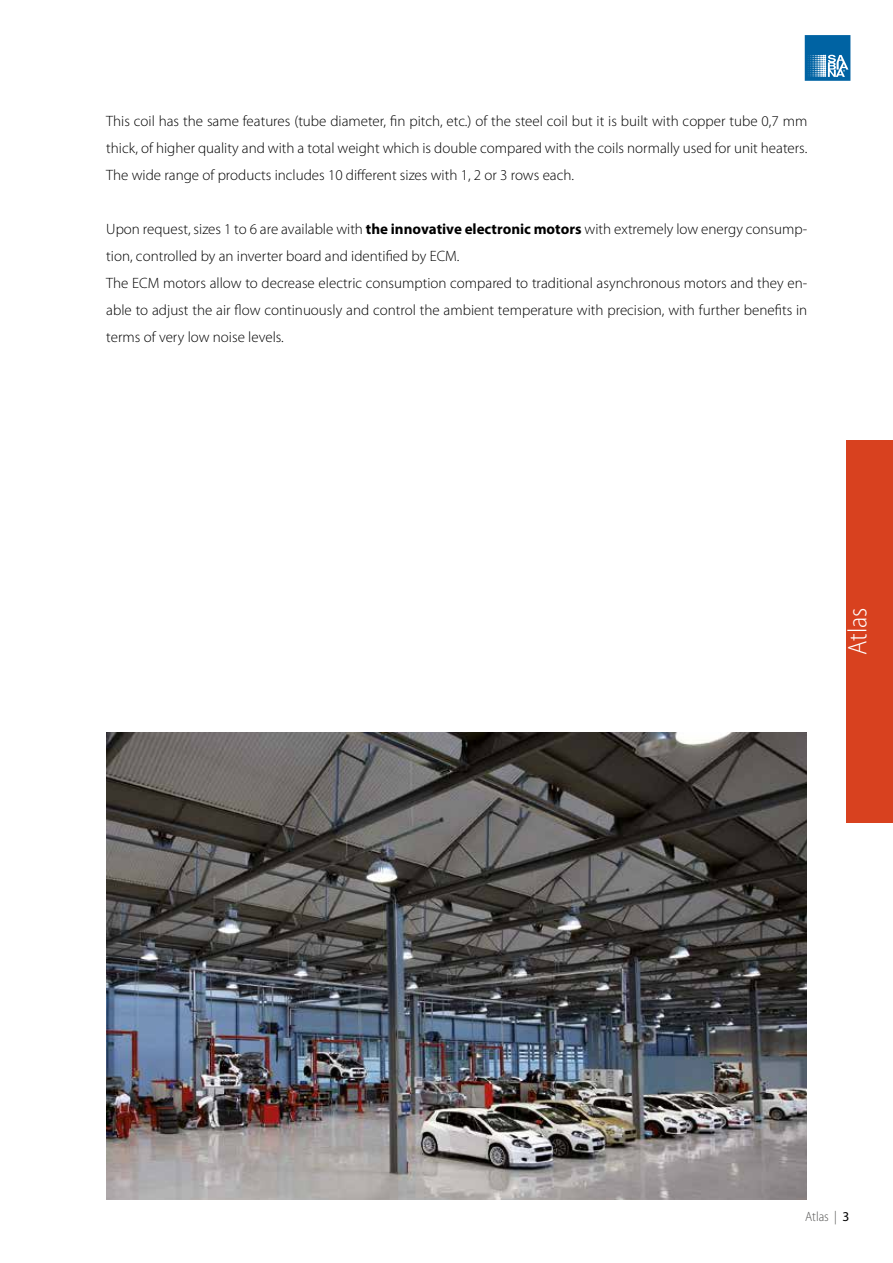
<style>
.page{position:relative;width:893px;height:1263px;background:#fff}
.page>*{position:absolute;margin:0;border:0;box-sizing:border-box;transform-origin:0 0}
.t1{font:300 semi-condensed 27px "Myriad Pro";color:#fff}
.t2{font:300 15px/27px "Myriad Pro";color:#000;text-align:justify}
.t3{font:300 semi-condensed 13.5px "Myriad Pro";color:#575756}
.s1{font-weight:700}
.s2{font-weight:400;font-stretch:normal;color:#000}
</style>
<div class="page">
<div style="left:846px;top:440px;width:47px;height:383px;background:#d8411f"></div>
<img style="left:106px;top:733px;width:700px;height:466px">
<svg style="left:805px;top:35px;width:45px;height:46px;background:#2f80b4"></svg>
<p class="t2" style="left:106px;top:107px;width:702px">This coil has the same features (tube diameter, fin pitch, etc.) of the steel coil but it is built with copper tube 0,7 mm thick, of higher quality and with a total weight which is double compared with the coils normally used for unit heaters.<br>The wide range of products includes 10 different sizes with 1, 2 or 3 rows each.</p>
<p class="t2" style="left:106px;top:215px;width:702px;text-align:left">Upon request, sizes 1 to 6 are available with <span class="s1">the innovative electronic motors</span> with extremely low energy consump&shy;tion, controlled by an inverter board and identified by ECM.<br>The ECM motors allow to decrease electric consumption compared to traditional asynchronous motors and they en&shy;able to adjust the air flow continuously and control the ambient temperature with precision, with further benefits in terms of very low noise levels.</p>
<h1 class="t1" style="left:841px;top:655px;width:49px;rotate:-90deg">Atlas</h1>
<p class="t3" style="left:805px;top:1208px;width:46px">Atlas | <span class="s2">3</span></p>
</div>
